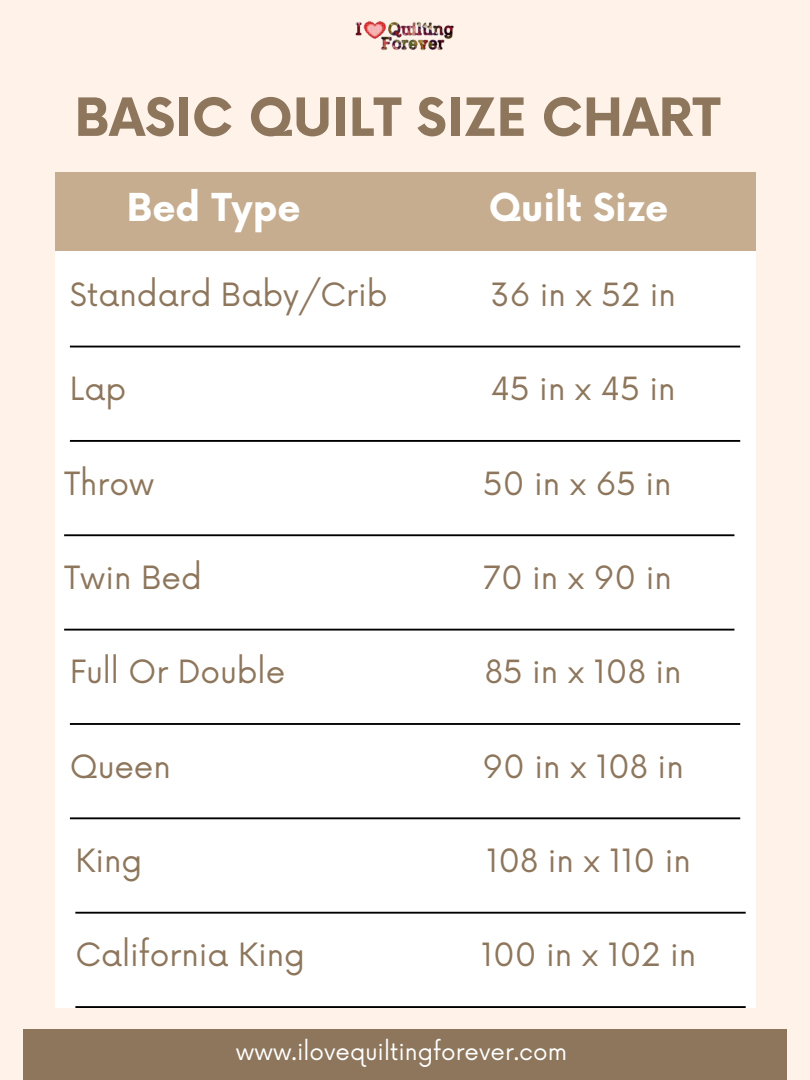
<style>
.page{position:relative;width:810px;height:1080px;background:#fff3e9}
.page>*{position:absolute;margin:0;border:0;box-sizing:border-box;transform-origin:0 0}
.t1{font:700 51.31px "Now";color:#8d765c}
.t2{font:700 37.5px "Now";color:#fff}
.t3{font:31.25px "Now";color:#8d765c}
.t4{font:23.06px "Now";color:#fff}
</style>
<div class="page">
<div style="left:55px;top:185px;width:700px;height:823px;background:#fff"></div>
<div style="left:55px;top:172px;width:700px;height:79px;background:#c6ad90"></div>
<div style="left:23px;top:1029px;width:764px;height:51px;background:#8d765c"></div>
<img style="left:355px;top:20px;width:99px;height:31px">
<hr style="left:70px;top:346px;width:670px;height:1px;background:#000">
<hr style="left:70px;top:440px;width:670px;height:2px;background:#000">
<hr style="left:64px;top:534px;width:670px;height:2px;background:#000">
<hr style="left:64px;top:629px;width:670px;height:2px;background:#000">
<hr style="left:70px;top:723px;width:670px;height:2px;background:#000">
<hr style="left:70px;top:817px;width:670px;height:2px;background:#000">
<hr style="left:75px;top:912px;width:671px;height:2px;background:#000">
<hr style="left:75px;top:1006px;width:671px;height:2px;background:#000">
<h1 class="t1" style="left:75px;top:79px;width:647px">BASIC QUILT SIZE CHART</h1>
<p class="t2" style="left:127px;top:180px;width:175px">Bed Type</p>
<p class="t2" style="left:489px;top:180px;width:181px">Quilt Size</p>
<p class="t3" style="left:70px;top:269px;width:319px">Standard Baby/Crib</p>
<p class="t3" style="left:491px;top:269px;width:187px">36 in x 52 in</p>
<p class="t3" style="left:70px;top:364px;width:58px">Lap</p>
<p class="t3" style="left:491px;top:364px;width:186px">45 in x 45 in</p>
<p class="t3" style="left:64px;top:458px;width:92px">Throw</p>
<p class="t3" style="left:483px;top:458px;width:190px">50 in x 65 in</p>
<p class="t3" style="left:64px;top:552px;width:139px">Twin Bed</p>
<p class="t3" style="left:483px;top:552px;width:191px">70 in x 90 in</p>
<p class="t3" style="left:70px;top:647px;width:217px">Full Or Double</p>
<p class="t3" style="left:485px;top:647px;width:198px">85 in x 108 in</p>
<p class="t3" style="left:70px;top:741px;width:103px">Queen</p>
<p class="t3" style="left:483px;top:741px;width:203px">90 in x 108 in</p>
<p class="t3" style="left:75px;top:835px;width:69px">King</p>
<p class="t3" style="left:486px;top:835px;width:206px">108 in x 110 in</p>
<p class="t3" style="left:75px;top:930px;width:231px">California King</p>
<p class="t3" style="left:481px;top:930px;width:217px">100 in x 102 in</p>
<p class="t4" style="left:236px;top:1033px;width:333px">www.ilovequiltingforever.com</p>
</div>
